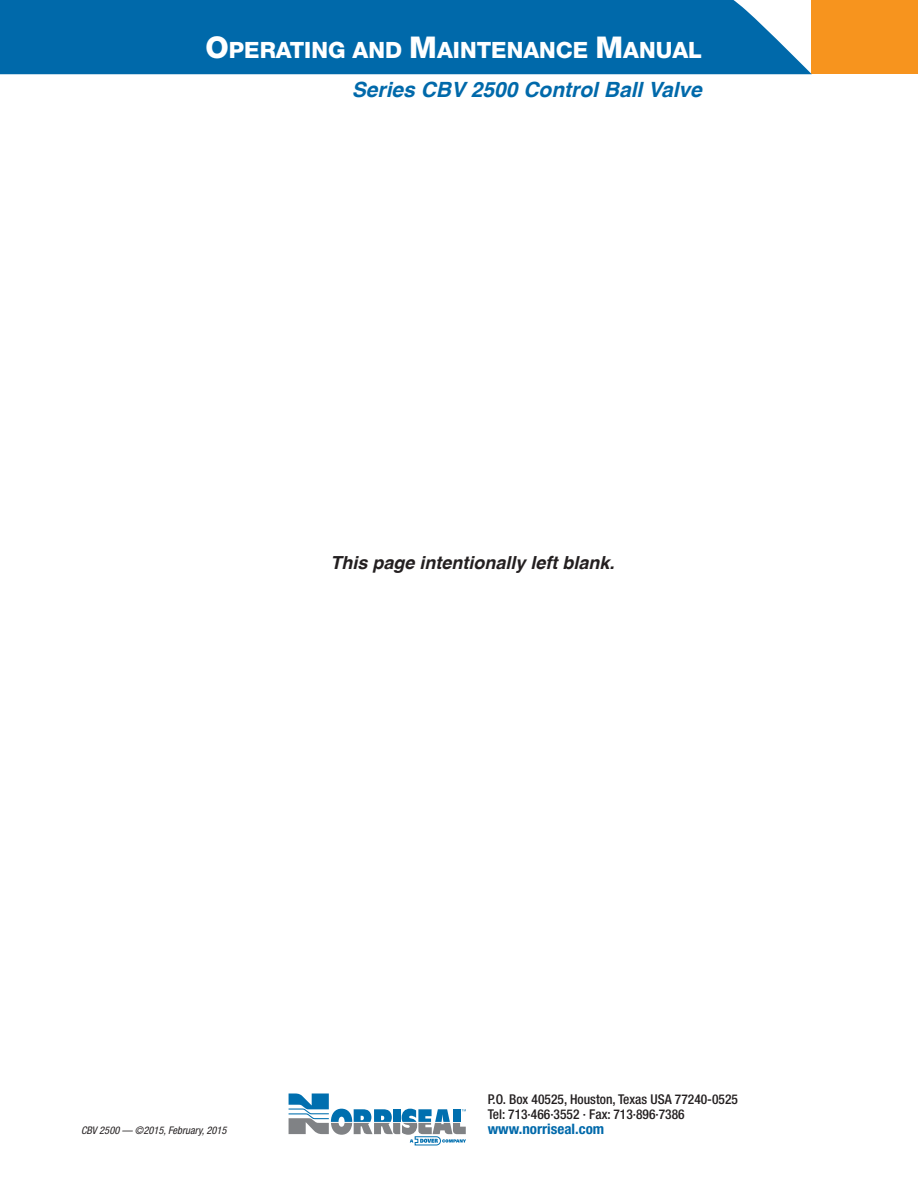
<style>
.page{position:relative;width:918px;height:1188px;background:#fff}
.page>*{position:absolute;margin:0;border:0;box-sizing:border-box;transform-origin:0 0}
.t1{font:800 22.5px "Helvetica Neue";color:#fff}
.t2{font:italic 700 21px "Helvetica";color:#0069aa}
.t3{font:italic 700 18px "Helvetica";color:#231f20}
.t4{font:700 condensed 14.4px "Helvetica Neue";color:#0069aa;scale:1.04 1}
.t5{font:500 condensed 13.5px/15.5px "Helvetica Neue";color:#231f20}
.t6{font:italic condensed 10.5px "Helvetica Neue";color:#231f20}
.s1{font-size:30px}
</style>
<div class="page">
<div style="left:812px;top:0;width:106px;height:74px;background:#f7941e"></div>
<div style="left:0;top:0;width:812px;height:74px;background:#0069aa"></div>
<svg style="left:289px;top:1094px;width:177px;height:51px"></svg>
<h1 class="t1" style="left:206px;top:37px;width:498px"><span class="s1">O</span>PERATING AND <span class="s1">M</span>AINTENANCE <span class="s1">M</span>ANUAL</h1>
<h2 class="t2" style="left:352px;top:72px;width:352px">Series CBV 2500 Control Ball Valve</h2>
<h3 class="t3" style="left:330px;top:548px;width:286px">This page intentionally left blank.</h3>
<p class="t6" style="left:81px;top:1124px;width:147px">CBV 2500 — ©2015, February, 2015</p>
<p class="t5" style="left:488px;top:1091px;width:252px">P.O. Box 40525, Houston, Texas USA 77240-0525<br>Tel: 713·466·3552 · Fax: 713·896·7386</p>
<p class="t4" style="left:488px;top:1120px;width:114px">www.norriseal.com</p>
</div>
